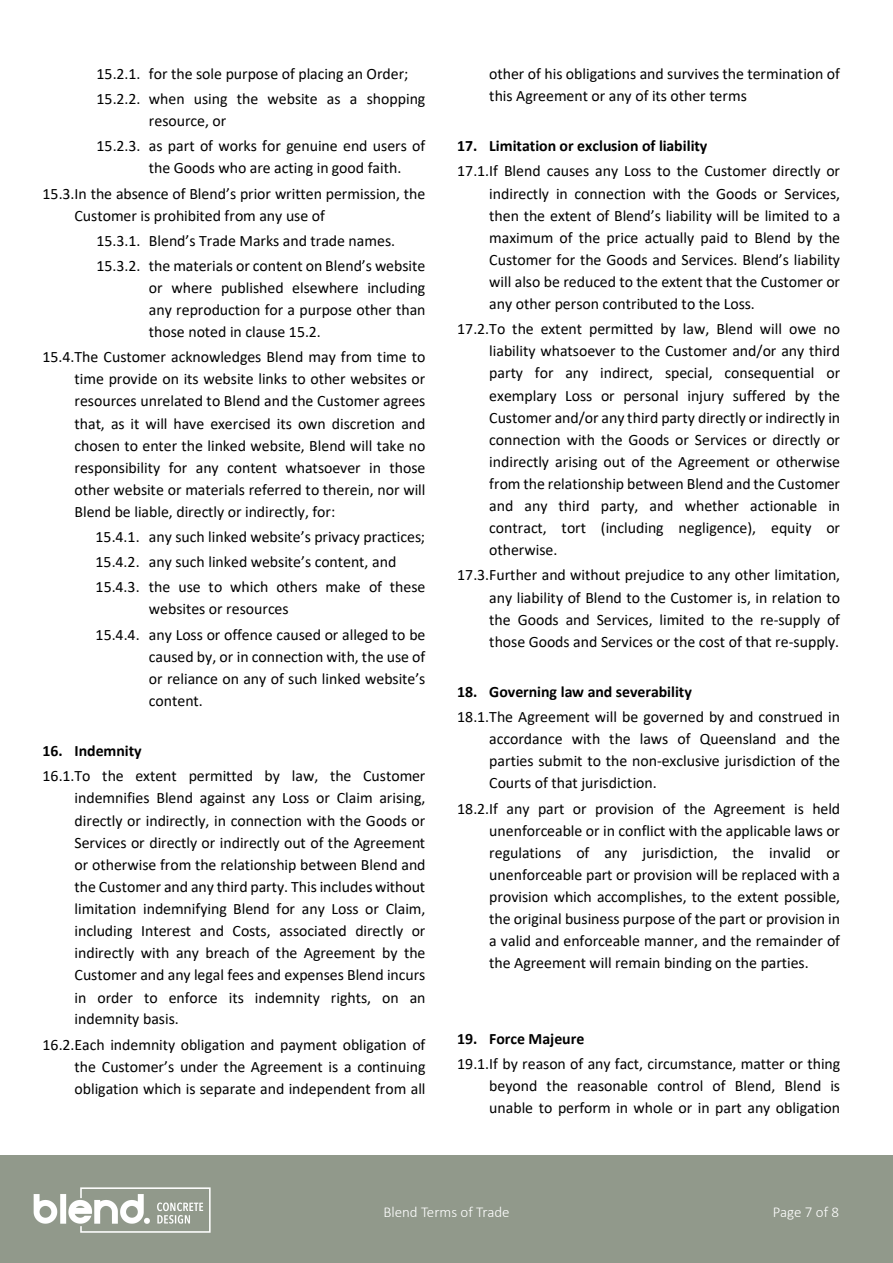
<style>
.page{position:relative;width:893px;height:1263px;background:#fff}
.page>*{position:absolute;margin:0;border:0;box-sizing:border-box;transform-origin:0 0}
.t1{font:15.9px/22px "Calibri";color:#000;text-align:justify}
.t2{font:700 15.9px "Calibri";letter-spacing:-.005em;color:#000}
.t3{font:300 15px "Calibri";color:#fff}
</style>
<div class="page">
<div style="left:0;top:1156px;width:893px;height:107px;background:#91998b"></div>
<img style="left:33px;top:1187px;width:178px;height:46px">
<p class="t1" style="left:96px;top:61px;width:330px;line-height:25.2px">15.2.1. for the sole purpose of placing an Order;<br>15.2.2. when using the website as a shopping</p>
<p class="t1" style="left:96px;top:108px;width:330px;line-height:25.2px;text-indent:52px">resource, or<br>15.2.3. as part of works for genuine end users of</p>
<p class="t1" style="left:42px;top:155px;width:384px;line-height:25.3px;text-indent:106px">the Goods who are acting in good faith.<br>15.3.In the absence of Blend’s prior written permission, the</p>
<p class="t1" style="left:96px;top:202px;width:330px;line-height:25.2px;text-align:left;text-indent:-22px">Customer is prohibited from any use of<br>15.3.1. Blend’s Trade Marks and trade names.<br>15.3.2. the materials or content on Blend’s website</p>
<p class="t1" style="left:149px;top:276px;width:278px">or where published elsewhere including any reproduction for a purpose other than those noted in clause 15.2.</p>
<p class="t1" style="left:74px;top:346px;width:352px;text-indent:-32px">15.4.The Customer acknowledges Blend may from time to time provide on its website links to other websites or resources unrelated to Blend and the Customer agrees that, as it will have exercised its own discretion and chosen to enter the linked website, Blend will take no responsibility for any content whatsoever in those other website or materials referred to therein, nor will Blend be liable, directly or indirectly, for:</p>
<p class="t1" style="left:96px;top:524px;width:331px;line-height:25.2px;text-align:left">15.4.1. any such linked website’s privacy practices;<br>15.4.2. any such linked website’s content, and<br>15.4.3. the use to which others make of these</p>
<p class="t1" style="left:96px;top:596px;width:331px;line-height:25.2px;text-indent:53px">websites or resources<br>15.4.4. any Loss or offence caused or alleged to be</p>
<p class="t1" style="left:149px;top:645px;width:278px">caused by, or in connection with, the use of or reliance on any of such linked website’s content.</p>
<p class="t2" style="left:42px;top:739px;width:101px">16. Indemnity</p>
<p class="t1" style="left:75px;top:765px;width:353px;text-indent:-32px">16.1.To the extent permitted by law, the Customer indemnifies Blend against any Loss or Claim arising, directly or indirectly, in connection with the Goods or Services or directly or indirectly out of the Agreement or otherwise from the relationship between Blend and the Customer and any third party. This includes without limitation indemnifying Blend for any Loss or Claim, including Interest and Costs, associated directly or indirectly with any breach of the Agreement by the Customer and any legal fees and expenses Blend incurs in order to enforce its indemnity rights, on an indemnity basis.</p>
<p class="t1" style="left:75px;top:1033px;width:352px;text-indent:-32px">16.2.Each indemnity obligation and payment obligation of the Customer’s under the Agreement is a continuing obligation which is separate and independent from all</p>
<p class="t1" style="left:489px;top:63px;width:352px">other of his obligations and survives the termination of this Agreement or any of its other terms</p>
<p class="t2" style="left:457px;top:135px;width:252px">17. Limitation or exclusion of liability</p>
<p class="t1" style="left:489px;top:160px;width:353px;text-indent:-32px">17.1.If Blend causes any Loss to the Customer directly or indirectly in connection with the Goods or Services, then the extent of Blend’s liability will be limited to a maximum of the price actually paid to Blend by the Customer for the Goods and Services. Blend’s liability will also be reduced to the extent that the Customer or any other person contributed to the Loss.</p>
<p class="t1" style="left:489px;top:317px;width:353px;text-indent:-32px">17.2.To the extent permitted by law, Blend will owe no liability whatsoever to the Customer and/or any third party for any indirect, special, consequential or exemplary Loss or personal injury suffered by the Customer and/or any third party directly or indirectly in connection with the Goods or Services or directly or indirectly arising out of the Agreement or otherwise from the relationship between Blend and the Customer and any third party, and whether actionable in contract, tort (including negligence), equity or otherwise.</p>
<p class="t1" style="left:489px;top:564px;width:352px;text-indent:-32px">17.3.Further and without prejudice to any other limitation, any liability of Blend to the Customer is, in relation to the Goods and Services, limited to the re-supply of those Goods and Services or the cost of that re-supply.</p>
<p class="t2" style="left:457px;top:680px;width:236px">18. Governing law and severability</p>
<p class="t1" style="left:489px;top:705px;width:352px;text-indent:-32px">18.1.The Agreement will be governed by and construed in accordance with the laws of Queensland and the parties submit to the non-exclusive jurisdiction of the Courts of that jurisdiction.</p>
<p class="t1" style="left:489px;top:797px;width:352px;text-indent:-32px">18.2.If any part or provision of the Agreement is held unenforceable or in conflict with the applicable laws or regulations of any jurisdiction, the invalid or unenforceable part or provision will be replaced with a provision which accomplishes, to the extent possible, the original business purpose of the part or provision in a valid and enforceable manner, and the remainder of the Agreement will remain binding on the parties.</p>
<p class="t2" style="left:457px;top:1027px;width:129px">19. Force Majeure</p>
<p class="t1" style="left:489px;top:1052px;width:352px;text-indent:-32px">19.1.If by reason of any fact, circumstance, matter or thing beyond the reasonable control of Blend, Blend is unable to perform in whole or in part any obligation</p>
<p class="t3" style="left:383px;top:1203px;width:128px">Blend Terms of Trade</p>
<p class="t3" style="left:773px;top:1203px;width:68px">Page 7 of 8</p>
</div>
